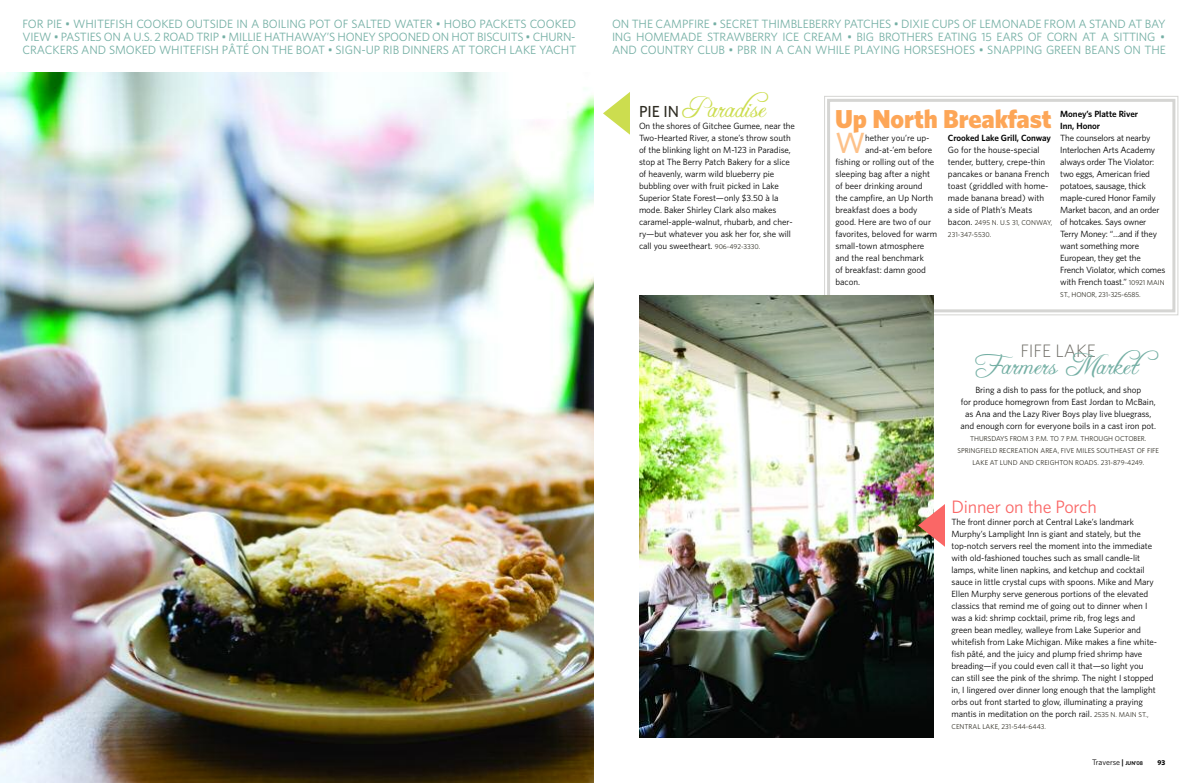
<style>
.page{position:relative;width:1188px;height:783px;background:#fff}
.page>*{position:absolute;margin:0;border:0;box-sizing:border-box;transform-origin:0 0}
.t1{font:500 29.3px "Whitney";color:#fdc189}
.t2{font:28px "Freebooter Script";letter-spacing:-.005em;color:#ccdd4f}
.t3{font:27px "Freebooter Script";letter-spacing:.01em;color:#74afa4}
.t4{font:900 26px "Whitney";letter-spacing:-.005em;color:#fda657}
.t5{font:18px "Whitney";letter-spacing:-.01em;color:#fa6766}
.t6{font:300 18px "Whitney";letter-spacing:-.005em;color:#6d6b64}
.t7{font:12px/13px "Whitney";letter-spacing:-.005em;color:#74afa4;text-align:justify}
.t8{font:9px/12px "Whitney";letter-spacing:-.005em;color:#000}
.t9{font:600 9px/12px "Whitney";letter-spacing:-.005em;color:#000}
.t10{font:8px "Whitney";letter-spacing:-.01em;color:#000}
.t11{font:7px/12px "Whitney";color:#2e2c22}
.t12{font:700 7px "Whitney";color:#000}
.s1{font-family:"Whitney";font-weight:500;font-size:16px;color:#2e2c22}
.s2{font-size:7px;color:#2e2c22}
.s3{font-size:9px;color:#000}
.s4{font-weight:600}
.s5{font-weight:600;font-size:5.5px}
</style>
<div class="page">
<div style="left:824px;top:96px;width:354px;height:219px;border:1px solid #d5d5d3"></div>
<div style="left:827px;top:99px;width:348px;height:213px;border:3px solid #d5d5d3"></div>
<img style="left:0;top:72px;width:594px;height:711px">
<img style="left:639px;top:296px;width:294px;height:441px">
<svg style="left:603px;top:92px;width:27px;height:43px"></svg>
<svg style="left:918px;top:504px;width:27px;height:43px"></svg>
<p class="t7" style="left:22px;top:17px;width:555px">FOR PIE • WHITEFISH COOKED OUTSIDE IN A BOILING POT OF SALTED WATER • HOBO PACKETS COOKED VIEW • PASTIES ON A U.S. 2 ROAD TRIP • MILLIE HATHAWAY’S HONEY SPOONED ON HOT BISCUITS • CHURN-CRACKERS AND SMOKED WHITEFISH PÂTÉ ON THE BOAT • SIGN-UP RIB DINNERS AT TORCH LAKE YACHT</p>
<p class="t7" style="left:612px;top:17px;width:555px">ON THE CAMPFIRE • SECRET THIMBLEBERRY PATCHES • DIXIE CUPS OF LEMONADE FROM A STAND AT BAY ING HOMEMADE STRAWBERRY ICE CREAM • BIG BROTHERS EATING 15 EARS OF CORN AT A SITTING • AND COUNTRY CLUB • PBR IN A CAN WHILE PLAYING HORSESHOES • SNAPPING GREEN BEANS ON THE</p>
<h2 class="t2" style="left:639px;top:91px;width:131px"><span class="s1">PIE IN</span> Paradise</h2>
<p class="t8" style="left:639px;top:120px;width:157px">On the shores of Gitchee Gumee, near the Two-Hearted River, a stone’s throw south of the blinking light on M-123 in Paradise, stop at The Berry Patch Bakery for a slice of heavenly, warm wild blueberry pie bubbling over with fruit picked in Lake Superior State Forest—only $3.50 à la mode. Baker Shirley Clark also makes caramel-apple-walnut, rhubarb, and cher&shy;ry—but whatever you ask her for, she will call you sweetheart. <span class="s2">906-492-3330.</span></p>
<h3 class="t4" style="left:835px;top:104px;width:218px">Up North Breakfast</h3>
<h1 class="t1" style="left:836px;top:126px;width:31px">W</h1>
<p class="t8" style="left:865px;top:132px;width:66px">hether you’re up-</p>
<p class="t9" style="left:948px;top:132px;width:105px">Crooked Lake Grill, Conway</p>
<p class="t8" style="left:948px;top:144px;width:103px">Go for the house-special tender, buttery, crepe-thin pancakes or banana French toast (griddled with home&shy;made banana bread) with a side of Plath’s Meats</p>
<p class="t11" style="left:948px;top:217px;width:106px"><span class="s3">bacon.</span> 2495 N. U.S 31, CONWAY,<br>231-347-5530.</p>
<p class="t8" style="left:865px;top:144px;width:69px">and-at-’em before</p>
<p class="t8" style="left:836px;top:156px;width:100px">fishing or rolling out of the</p>
<p class="t8" style="left:836px;top:168px;width:96px">sleeping bag after a night</p>
<p class="t8" style="left:836px;top:180px;width:89px">of beer drinking around</p>
<p class="t8" style="left:836px;top:192px;width:99px">the campfire, an Up North</p>
<p class="t8" style="left:836px;top:204px;width:84px">breakfast does a body</p>
<p class="t8" style="left:836px;top:216px;width:97px">good. Here are two of our</p>
<p class="t8" style="left:836px;top:228px;width:103px">favorites, beloved for warm</p>
<p class="t8" style="left:836px;top:240px;width:90px">small-town atmosphere</p>
<p class="t8" style="left:836px;top:252px;width:90px">and the real benchmark</p>
<p class="t8" style="left:836px;top:264px;width:92px">of breakfast: damn good</p>
<p class="t8" style="left:836px;top:276px;width:26px">bacon.</p>
<p class="t9" style="left:1060px;top:108px;width:79px">Money’s Platte River<br>Inn, Honor</p>
<p class="t8" style="left:1060px;top:132px;width:107px">The counselors at nearby<br>Interlochen Arts Academy always order The Violator: two eggs, American fried potatoes, sausage, thick maple-cured Honor Family<br>Market bacon, and an order of hotcakes. Says owner<br>Terry Money: “…and if they want something more<br>European, they get the<br>French Violator, which comes with French toast.” <span class="s2">10921 MAIN</span></p>
<p class="t11" style="left:1060px;top:289px;width:82px">ST., HONOR, 231-325-6585.</p>
<h3 class="t6" style="left:1021px;top:340px;width:77px">FIFE LAKE</h3>
<h3 class="t3" style="left:978px;top:349px;width:182px">Farmers Market</h3>
<p class="t8" style="left:961px;top:384px;width:197px;text-align:center">Bring a dish to pass for the potluck, and shop<br>for produce homegrown from East Jordan to McBain, as Ana and the Lazy River Boys play live bluegrass, and enough corn for everyone boils in a cast iron pot.</p>
<p class="t11" style="left:957px;top:433px;width:203px;text-align:center">THURSDAYS FROM 3 P.M. TO 7 P.M. THROUGH OCTOBER.<br>SPRINGFIELD RECREATION AREA, FIVE MILES SOUTHEAST OF FIFE<br>LAKE AT LUND AND CREIGHTON ROADS. 231-879-4249.</p>
<h3 class="t5" style="left:951px;top:496px;width:147px">Dinner on the Porch</h3>
<p class="t8" style="left:951px;top:516px;width:207px">The front dinner porch at Central Lake’s landmark Murphy’s Lamplight Inn is giant and stately, but the top-notch servers reel the moment into the immediate with old-fashioned touches such as small candle-lit lamps, white linen napkins, and ketchup and cocktail sauce in little crystal cups with spoons. Mike and Mary Ellen Murphy serve generous portions of the elevated classics that remind me of going out to dinner when I was a kid: shrimp cocktail, prime rib, frog legs and green bean medley, walleye from Lake Superior and whitefish from Lake Michigan. Mike makes a fine white&shy;fish pâté, and the juicy and plump fried shrimp have breading—if you could even call it that—so light you can still see the pink of the shrimp. The night I stopped in, I lingered over dinner long enough that the lamplight orbs out front started to glow, illuminating a praying mantis in meditation on the porch rail. <span class="s2">2535 N. MAIN ST.,</span></p>
<p class="t11" style="left:951px;top:721px;width:96px">CENTRAL LAKE, 231-544-6443.</p>
<p class="t10" style="left:1092px;top:757px;width:52px">Traverse <span class="s4">|</span> <span class="s5">JUN’08</span></p>
<p class="t12" style="left:1158px;top:758px;width:9px">93</p>
</div>
